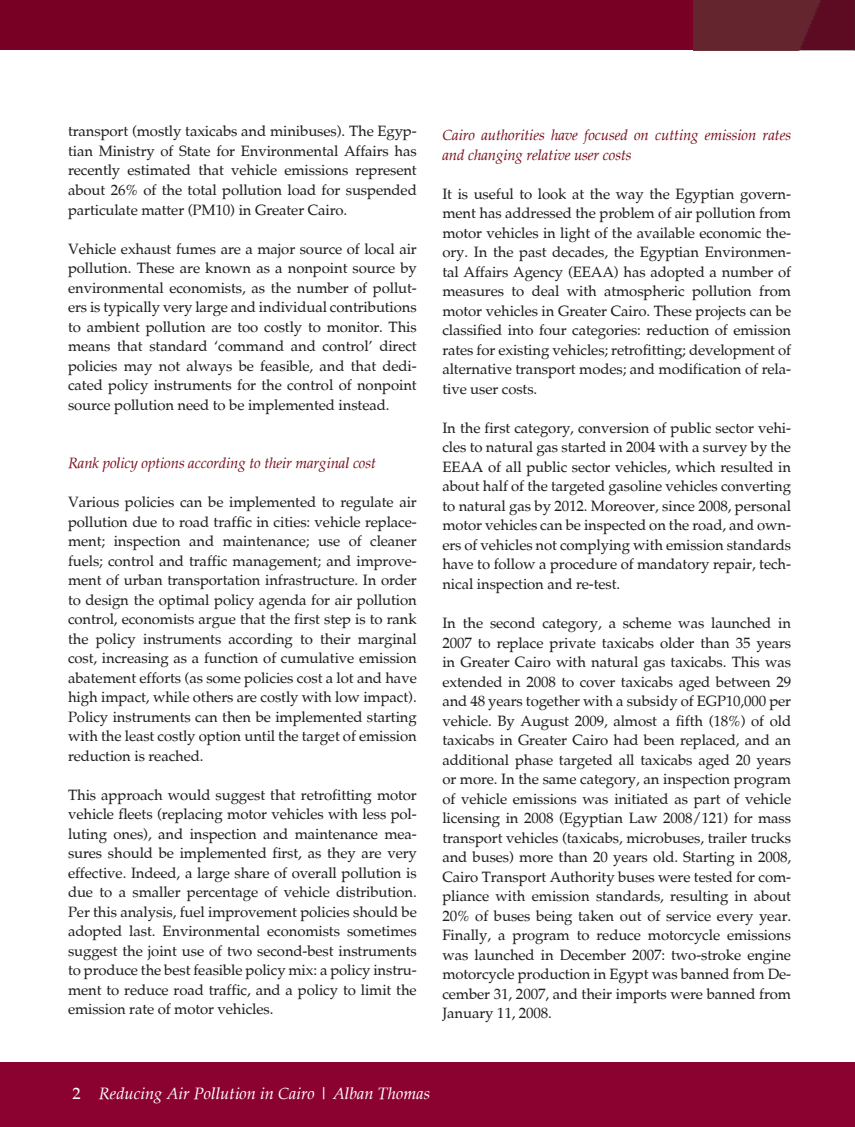
<style>
.page{position:relative;width:855px;height:1127px;background:#fff}
.page>*{position:absolute;margin:0;border:0;box-sizing:border-box;transform-origin:0 0}
.t1{font:italic 16.5px "Palatia";color:#fff}
.references{font:15px/19.5px "Palatia";letter-spacing:-.01em;color:#231f20;text-align:justify}
.references-2{font:italic 15px/19.5px "Palatia";letter-spacing:-.01em;color:#7b121e}
.s1{font-style:normal}
</style>
<div class="page">
<div style="left:0;top:0;width:855px;height:50px;background:#790025"></div>
<img style="left:693px;top:0;width:162px;height:50px">
<div style="left:0;top:1062px;width:855px;height:65px;background:#8b012f"></div>
<p class="references" style="left:68px;top:122px;width:350px">transport (mostly taxicabs and minibuses). The Egyp&shy;tian Ministry of State for Environmental Affairs has recently estimated that vehicle emissions represent about 26% of the total pollution load for suspended particulate matter (PM10) in Greater Cairo.</p>
<p class="references" style="left:68px;top:239px;width:350px">Vehicle exhaust fumes are a major source of local air pollution. These are known as a nonpoint source by environmental economists, as the number of pollut&shy;ers is typically very large and individual contributions to ambient pollution are too costly to monitor. This means that standard ‘command and control’ direct policies may not always be feasible, and that dedi&shy;cated policy instruments for the control of nonpoint source pollution need to be implemented instead.</p>
<p class="references-2" style="left:68px;top:453px;width:309px">Rank policy options according to their marginal cost</p>
<p class="references" style="left:68px;top:492px;width:350px">Various policies can be implemented to regulate air pollution due to road traffic in cities: vehicle replace&shy;ment; inspection and maintenance; use of cleaner fuels; control and traffic management; and improve&shy;ment of urban transportation infrastructure. In order to design the optimal policy agenda for air pollution control, economists argue that the first step is to rank the policy instruments according to their marginal cost, increasing as a function of cumulative emission abatement efforts (as some policies cost a lot and have high impact, while others are costly with low impact).<br>Policy instruments can then be implemented starting with the least costly option until the target of emission reduction is reached.</p>
<p class="references" style="left:68px;top:785px;width:350px">This approach would suggest that retrofitting motor vehicle fleets (replacing motor vehicles with less pol&shy;luting ones), and inspection and maintenance mea&shy;sures should be implemented first, as they are very effective. Indeed, a large share of overall pollution is due to a smaller percentage of vehicle distribution.<br>Per this analysis, fuel improvement policies should be adopted last. Environmental economists sometimes suggest the joint use of two second-best instruments to produce the best feasible policy mix: a policy instru&shy;ment to reduce road traffic, and a policy to limit the emission rate of motor vehicles.</p>
<p class="references-2" style="left:442px;top:126px;width:350px">Cairo authorities have focused on cutting emission rates and changing relative user costs</p>
<p class="references" style="left:442px;top:184px;width:350px">It is useful to look at the way the Egyptian govern&shy;ment has addressed the problem of air pollution from motor vehicles in light of the available economic the&shy;ory. In the past decades, the Egyptian Environmen&shy;tal Affairs Agency (EEAA) has adopted a number of measures to deal with atmospheric pollution from motor vehicles in Greater Cairo. These projects can be classified into four categories: reduction of emission rates for existing vehicles; retrofitting; development of alternative transport modes; and modification of rela&shy;tive user costs.</p>
<p class="references" style="left:442px;top:418px;width:350px">In the first category, conversion of public sector vehi&shy;cles to natural gas started in 2004 with a survey by the EEAA of all public sector vehicles, which resulted in about half of the targeted gasoline vehicles converting to natural gas by 2012. Moreover, since 2008, personal motor vehicles can be inspected on the road, and own&shy;ers of vehicles not complying with emission standards have to follow a procedure of mandatory repair, tech&shy;nical inspection and re-test.</p>
<p class="references" style="left:442px;top:613px;width:350px">In the second category, a scheme was launched in 2007 to replace private taxicabs older than 35 years in Greater Cairo with natural gas taxicabs. This was extended in 2008 to cover taxicabs aged between 29 and 48 years together with a subsidy of EGP10,000 per vehicle. By August 2009, almost a fifth (18%) of old taxicabs in Greater Cairo had been replaced, and an additional phase targeted all taxicabs aged 20 years or more. In the same category, an inspection program of vehicle emissions was initiated as part of vehicle licensing in 2008 (Egyptian Law 2008/121) for mass transport vehicles (taxicabs, microbuses, trailer trucks and buses) more than 20 years old. Starting in 2008, Cairo Transport Authority buses were tested for com&shy;pliance with emission standards, resulting in about 20% of buses being taken out of service every year.<br>Finally, a program to reduce motorcycle emissions was launched in December 2007: two-stroke engine motorcycle production in Egypt was banned from De&shy;cember 31, 2007, and their imports were banned from January 11, 2008.</p>
<p class="t1" style="left:72px;top:1083px;width:359px"><span class="s1">2</span> Reducing Air Pollution in Cairo | Alban Thomas</p>
</div>
